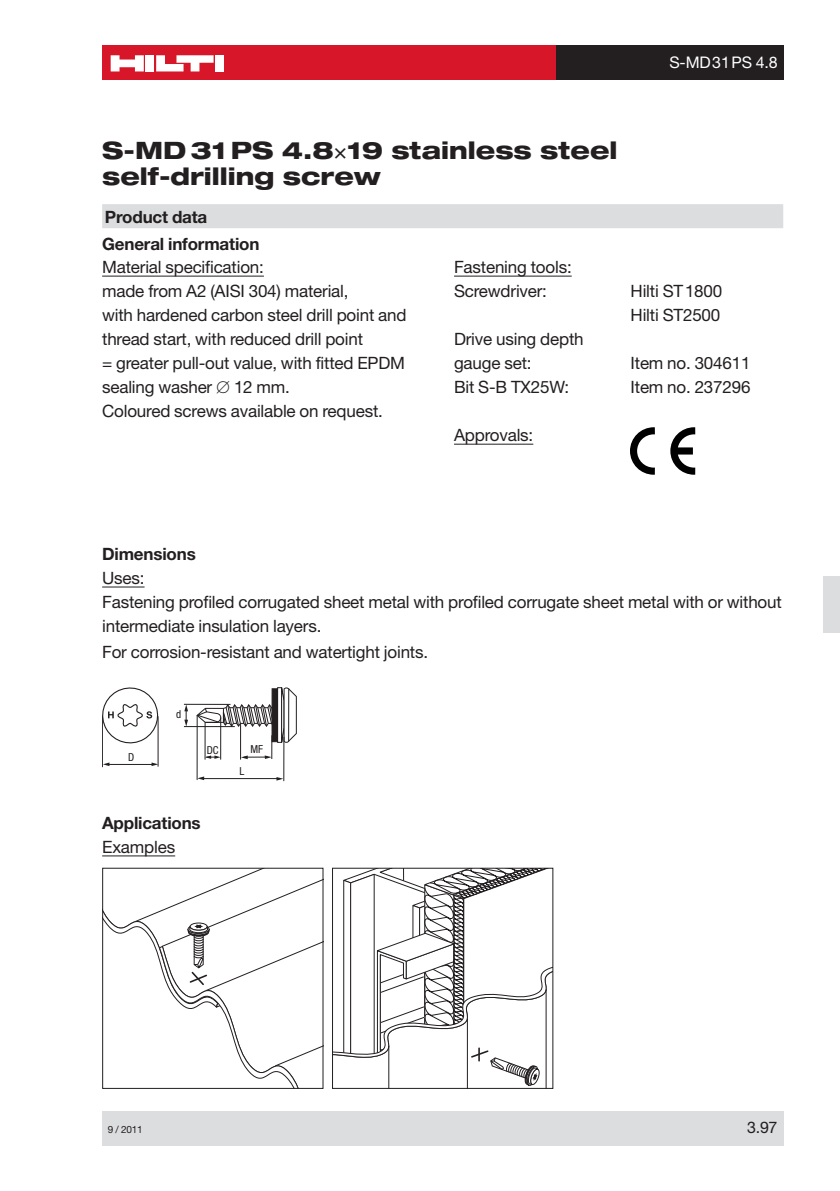
<style>
.page{position:relative;width:840px;height:1191px;background:#fff}
.page>*{position:absolute;margin:0;border:0;box-sizing:border-box;transform-origin:0 0}
.t1{font:800 expanded 24px/26px "Helvetica Neue";color:#231f20}
.t2{font:17px/24px "Helvetica Neue";letter-spacing:-.01em;color:#231f20}
.t3{font:700 17px "Helvetica Neue";letter-spacing:-.01em;color:#231f20}
.t4{font:16px "Helvetica Neue";letter-spacing:-.01em;color:#fff}
.t5{font:16px "Helvetica Neue";color:#231f20}
.t6{font:condensed 11px "Helvetica Neue";color:#231f20}
.t7{font:10px "Helvetica Neue";color:#231f20}
</style>
<div class="page">
<div style="left:102px;top:1111px;width:680px;height:34px;background:#dcdddf"></div>
<div style="left:102px;top:45px;width:454px;height:34px;background:#d71729"></div>
<div style="left:145px;top:55px;width:9px;height:16px;background:#fff"></div>
<div style="left:215px;top:55px;width:9px;height:16px;background:#fff"></div>
<svg style="left:111px;top:55px;width:33px;height:16px"></svg>
<svg style="left:156px;top:55px;width:57px;height:16px"></svg>
<div style="left:556px;top:45px;width:226px;height:34px;background:#231f20"></div>
<div style="left:822px;top:575px;width:17px;height:57px;background:#dcdddf"></div>
<hr style="left:102px;top:276px;width:162px;height:1px;background:#231f20">
<div style="left:102px;top:204px;width:680px;height:24px;background:#dcdddf"></div>
<svg style="left:102px;top:687px;width:57px;height:59px"></svg>
<hr style="left:184px;top:704px;width:46px;height:1px;background:#231f20">
<hr style="left:184px;top:726px;width:51px;height:1px;background:#231f20">
<svg style="left:184px;top:704px;width:4px;height:22px"></svg>
<hr style="left:102px;top:716px;width:1px;height:51px;background:#231f20">
<hr style="left:158px;top:716px;width:1px;height:50px;background:#231f20">
<svg style="left:103px;top:762px;width:6px;height:4px"></svg>
<hr style="left:109px;top:764px;width:46px;height:1px;background:#231f20">
<svg style="left:151px;top:762px;width:7px;height:4px"></svg>
<svg style="left:196px;top:687px;width:101px;height:95px"></svg>
<hr style="left:220px;top:717px;width:1px;height:42px;background:#231f20">
<hr style="left:102px;top:586px;width:42px;height:1px;background:#231f20">
<hr style="left:454px;top:276px;width:117px;height:1px;background:#231f20">
<hr style="left:454px;top:444px;width:79px;height:1px;background:#231f20">
<svg style="left:670px;top:427px;width:24px;height:48px"></svg>
<svg style="left:630px;top:427px;width:24px;height:48px"></svg>
<hr style="left:102px;top:855px;width:73px;height:1px;background:#231f20">
<svg style="left:104px;top:869px;width:217px;height:218px"></svg>
<div style="left:102px;top:867px;width:221px;height:222px;border:1px solid #231f20"></div>
<svg style="left:334px;top:869px;width:217px;height:218px"></svg>
<div style="left:332px;top:867px;width:221px;height:222px;border:1px solid #231f20"></div>
<h1 class="t1" style="left:102px;top:140px;width:516px">S-MD 31 PS 4.8 19 stainless steel self-drilling screw</h1>
<p class="t3" style="left:105px;top:210px;width:104px">Product data</p>
<p class="t4" style="left:669px;top:57px;width:110px">S-MD31PS 4.8</p>
<p class="t3" style="left:102px;top:238px;width:159px">General information</p>
<p class="t2" style="left:102px;top:257px;width:306px">Material specification:<br>made from A2 (AISI 304) material,<br>with hardened carbon steel drill point and thread start, with reduced drill point<br>= greater pull-out value, with fitted EPDM sealing washer ∅ 12 mm.<br>Coloured screws available on request.</p>
<p class="t6" style="left:176px;top:411px;width:7px">d</p>
<p class="t2" style="left:454px;top:257px;width:119px">Fastening tools:<br>Screwdriver:</p>
<p class="t2" style="left:454px;top:329px;width:131px">Drive using depth gauge set:</p>
<p class="t2" style="left:630px;top:281px;width:93px">Hilti ST1800<br>Hilti ST2500</p>
<p class="t2" style="left:630px;top:353px;width:121px">Item no. 304611</p>
<p class="t2" style="left:454px;top:377px;width:117px">Bit S-B TX25W:</p>
<p class="t2" style="left:630px;top:377px;width:121px">Item no. 237296</p>
<p class="t2" style="left:454px;top:425px;width:81px">Approvals:</p>
<p class="t3" style="left:102px;top:548px;width:95px">Dimensions</p>
<p class="t2" style="left:102px;top:567px;width:680px">Uses:<br>Fastening profiled corrugated sheet metal with profiled corrugate sheet metal with or without intermediate insulation layers.</p>
<p class="t2" style="left:102px;top:641px;width:327px">For corrosion-resistant and watertight joints.</p>
<p class="t6" style="left:210px;top:596px;width:13px">DC</p>
<p class="t6" style="left:253px;top:596px;width:14px">MF</p>
<p class="t6" style="left:128px;top:604px;width:8px">D</p>
<p class="t6" style="left:239px;top:618px;width:6px">L</p>
<p class="t6" style="left:128px;top:753px;width:8px">D</p>
<p class="t6" style="left:176px;top:710px;width:7px">d</p>
<p class="t6" style="left:206px;top:745px;width:13px">DC</p>
<p class="t6" style="left:250px;top:745px;width:14px">MF</p>
<p class="t6" style="left:239px;top:767px;width:6px">L</p>
<p class="t3" style="left:102px;top:816px;width:100px">Applications</p>
<p class="t2" style="left:102px;top:836px;width:74px">Examples</p>
<p class="t7" style="left:108px;top:1125px;width:36px">9 / 2011</p>
<p class="t5" style="left:746px;top:1121px;width:32px">3.97</p>
</div>
